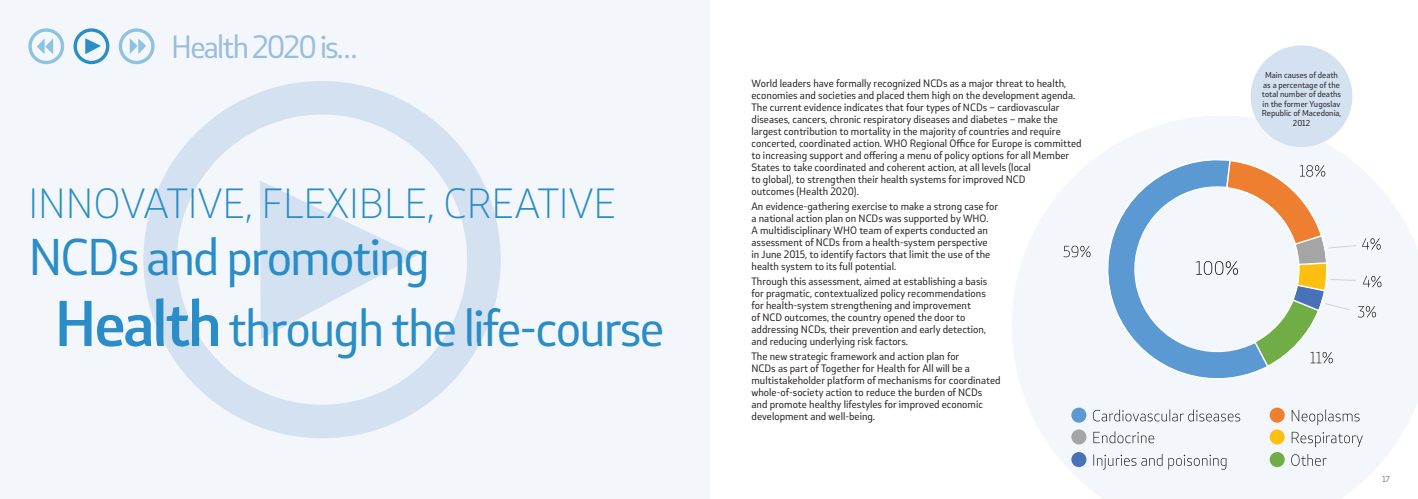
<style>
.page{position:relative;width:1418px;height:499px;background:#fff}
.page>*{position:absolute;margin:0;border:0;box-sizing:border-box;transform-origin:0 0}
.t1{font:48.2px/71.2px "Stobi Sans";letter-spacing:-.04em;color:#2a8dc7}
.t2{font:300 39.4px "Stobi Sans";color:#2a8dc7}
.t3{font:30px "Stobi Sans";letter-spacing:-.06em;color:#99bcdf}
.t4{font:10px/12px "Stobi Sans";color:#231f20}
.t5{font:8px/9.6px "Stobi Sans";color:#231f20;text-align:center}
.t6{font:300 8px "Stobi Sans";color:#231f20}
.s1{font-weight:500;font-size:60.2px}
</style>
<div class="page">
<div style="left:0;top:0;width:709px;height:499px;background:#f3f7fb"></div>
<svg style="left:143px;top:81px;width:358px;height:357px"></svg>
<svg style="left:260px;top:181px;width:157px;height:158px"></svg>
<svg style="left:74px;top:28px;width:35px;height:36px"></svg>
<svg style="left:119px;top:28px;width:35px;height:36px"></svg>
<svg style="left:28px;top:28px;width:36px;height:36px"></svg>
<svg style="left:1012px;top:116px;width:405px;height:383px;fill:#f3f7fb"></svg>
<div style="left:1250px;top:45px;width:102px;height:102px;background:#d3e1f1;border-radius:50%"></div>
<svg style="left:1099px;top:153px;width:171px;height:229px"></svg>
<svg style="left:1063px;top:246px;width:27px;height:11px"></svg>
<svg style="left:1092px;top:409px;width:148px;height:12px"></svg>
<div style="left:1071px;top:408px;width:15px;height:15px;background:#5b99d2;border-radius:50%"></div>
<svg style="left:1291px;top:432px;width:71px;height:15px"></svg>
<div style="left:1269px;top:429px;width:15px;height:15px;background:#fdc011;border-radius:50%"></div>
<svg style="left:1291px;top:409px;width:68px;height:16px"></svg>
<div style="left:1269px;top:408px;width:15px;height:15px;background:#ee7e30;border-radius:50%"></div>
<svg style="left:1093px;top:454px;width:69px;height:16px"></svg>
<svg style="left:1168px;top:455px;width:58px;height:15px"></svg>
<div style="left:1071px;top:452px;width:15px;height:15px;background:#4871b8;border-radius:50%"></div>
<svg style="left:1093px;top:431px;width:61px;height:12px"></svg>
<div style="left:1071px;top:429px;width:15px;height:15px;background:#a4a5a4;border-radius:50%"></div>
<svg style="left:1291px;top:454px;width:35px;height:12px"></svg>
<div style="left:1269px;top:452px;width:15px;height:15px;background:#70ad46;border-radius:50%"></div>
<svg style="left:1195px;top:159px;width:186px;height:209px"></svg>
<h3 class="t3" style="left:171px;top:26px;width:187px">Health 2020 is…</h3>
<h2 class="t2" style="left:28px;top:176px;width:589px">INNOVATIVE, FLEXIBLE, CREATIVE</h2>
<h1 class="t1" style="left:54px;top:220px;width:611px;text-indent:-26px">NCDs and promoting<br><span class="s1">Health</span> through the life-course</h1>
<p class="t4" style="left:751px;top:77px;width:331px">World leaders have formally recognized NCDs as a major threat to health, economies and societies and placed them high on the development agenda.<br>The current evidence indicates that four types of NCDs – cardiovascular diseases, cancers, chronic respiratory diseases and diabetes – make the largest contribution to mortality in the majority of countries and require concerted, coordinated action. WHO Regional Office for Europe is committed to increasing support and offering a menu of policy options for all Member States to take coordinated and coherent action, at all levels (local<br>to global), to strengthen their health systems for improved NCD<br>outcomes (Health 2020).</p>
<p class="t4" style="left:751px;top:200px;width:248px">An evidence-gathering exercise to make a strong case for a national action plan on NCDs was supported by WHO.<br>A multidisciplinary WHO team of experts conducted an assessment of NCDs from a health-system perspective<br>in June 2015, to identify factors that limit the use of the health system to its full potential.</p>
<p class="t4" style="left:751px;top:275px;width:237px">Through this assessment, aimed at establishing a basis for pragmatic, contextualized policy recommendations for health-system strengthening and improvement<br>of NCD outcomes, the country opened the door to addressing NCDs, their prevention and early detection, and reducing underlying risk factors.</p>
<p class="t4" style="left:751px;top:349px;width:250px">The new strategic framework and action plan for<br>NCDs as part of Together for Health for All will be a multistakeholder platform of mechanisms for coordinated whole-of-society action to reduce the burden of NCDs and promote healthy lifestyles for improved economic development and well-being.</p>
<p class="t5" style="left:1261px;top:70px;width:81px">Main causes of death as a percentage of the total number of deaths in the former Yugoslav<br>Republic of Macedonia,<br>2012</p>
<p class="t6" style="left:1382px;top:474px;width:8px">17</p>
</div>
